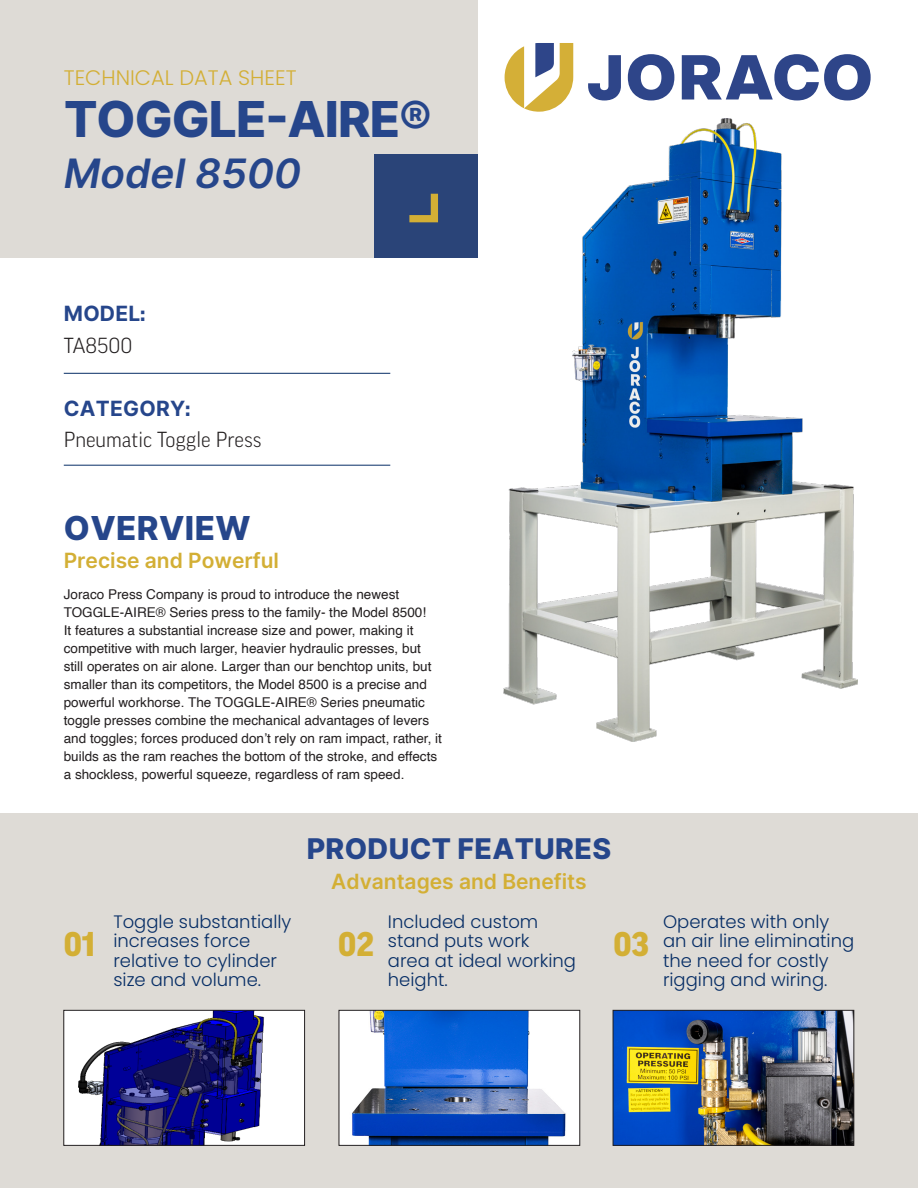
<style>
.page{position:relative;width:918px;height:1188px;background:#fff}
.page>*{position:absolute;margin:0;border:0;box-sizing:border-box;transform-origin:0 0}
.Title_01_Left{font:49.5px "Inter";letter-spacing:-.02em;color:#26468b}
.Title_01_Left-2{font:40.5px "Inter";color:#26468b}
.Title_02_Left{font:33px "Inter";letter-spacing:.01em;color:#26468b}
.Title_02_Left-2{font:900 33px "Good Pro";color:#d3af35}
.Title_02_Center{font:28.5px "Inter";letter-spacing:.01em;color:#26468b}
.Intro_Text_Left{font:300 21px "Good Pro";color:#231f20}
.Intro_Text_Center{font:21px "Inter";color:#d3af35}
.Intro_Text_Left-2{font:21px "Inter";color:#d3af35}
.Intro_Text_Left-3{font:300 21px "Poppins";color:#d3af35}
.Intro_Text_Left-4{font:21px "Inter";letter-spacing:.01em;color:#26468b}
.Intro_Text_Left-5{font:300 18px/19.5px "Poppins";color:#072e66}
.t1{font:13.5px/18px "Helvetica";color:#231f20}
.s1{font-family:"Good Pro";font-weight:900}
</style>
<div class="page">
<div style="left:0;top:0;width:478px;height:258px;background:#dedbd6"></div>
<div style="left:0;top:814px;width:918px;height:374px;background:#dedbd6"></div>
<img style="left:341px;top:1012px;width:237px;height:132px">
<div style="left:339px;top:1010px;width:241px;height:136px;border:1px solid #231f20"></div>
<img style="left:615px;top:1012px;width:237px;height:132px">
<div style="left:613px;top:1010px;width:241px;height:136px;border:1px solid #231f20"></div>
<img style="left:504px;top:119px;width:353px;height:623px">
<div style="left:64px;top:1010px;width:241px;height:135px;background:#fff"></div>
<img style="left:78px;top:1012px;width:186px;height:132px">
<div style="left:63px;top:1010px;width:242px;height:136px;border:1px solid #231f20"></div>
<div style="left:374px;top:154px;width:104px;height:104px;background:#2a4478"></div>
<svg style="left:409px;top:194px;width:29px;height:28px"></svg>
<hr style="left:64px;top:373px;width:326px;height:1px;background:#072e66">
<hr style="left:64px;top:465px;width:326px;height:1px;background:#072e66">
<svg style="left:505px;top:43px;width:68px;height:69px"></svg>
<svg style="left:588px;top:55px;width:33px;height:46px"></svg>
<svg style="left:628px;top:54px;width:46px;height:46px"></svg>
<svg style="left:682px;top:54px;width:189px;height:46px"></svg>
<p class="Intro_Text_Left-3" style="left:64px;top:66px;width:234px">TECHNICAL DATA SHEET</p>
<p class="Title_01_Left" style="left:64px;top:83px;width:369px">TOGGLE-AIRE®</p>
<p class="Title_01_Left-2" style="left:64px;top:144px;width:239px">Model 8500</p>
<p class="Intro_Text_Left-4" style="left:64px;top:298px;width:83px">MODEL<span class="s1">:</span></p>
<p class="Intro_Text_Left" style="left:64px;top:334px;width:70px">TA8500</p>
<p class="Intro_Text_Left-4" style="left:64px;top:393px;width:128px">CATEGORY<span class="s1">:</span></p>
<p class="Intro_Text_Left" style="left:64px;top:427px;width:199px">Pneumatic Toggle Press</p>
<p class="Title_02_Left" style="left:64px;top:504px;width:188px">OVERVIEW</p>
<p class="Intro_Text_Left-2" style="left:64px;top:546px;width:217px">Precise and Powerful</p>
<p class="t1" style="left:64px;top:585px;width:380px">Joraco Press Company is proud to introduce the newest TOGGLE-AIRE® Series press to the family- the Model 8500!<br>It features a substantial increase size and power, making it competitive with much larger, heavier hydraulic presses, but still operates on air alone. Larger than our benchtop units, but smaller than its competitors, the Model 8500 is a precise and powerful workhorse. The TOGGLE-AIRE® Series pneumatic toggle presses combine the mechanical advantages of levers and toggles; forces produced don’t rely on ram impact, rather, it builds as the ram reaches the bottom of the stroke, and effects a shockless, powerful squeeze, regardless of ram speed.</p>
<p class="Title_02_Center" style="left:307px;top:828px;width:306px">PRODUCT FEATURES</p>
<p class="Intro_Text_Center" style="left:331px;top:866px;width:257px">Advantages and Benefits</p>
<p class="Intro_Text_Left-5" style="left:113px;top:912px;width:180px">Toggle substantially increases force relative to cylinder size and volume.</p>
<p class="Intro_Text_Left-5" style="left:388px;top:912px;width:190px">Included custom stand puts work area at ideal working height.</p>
<p class="Intro_Text_Left-5" style="left:663px;top:912px;width:193px">Operates with only an air line eliminating the need for costly rigging and wiring.</p>
<p class="Title_02_Left-2" style="left:64px;top:926px;width:33px">01</p>
<p class="Title_02_Left-2" style="left:338px;top:926px;width:37px">02</p>
<p class="Title_02_Left-2" style="left:613px;top:926px;width:37px">03</p>
</div>
